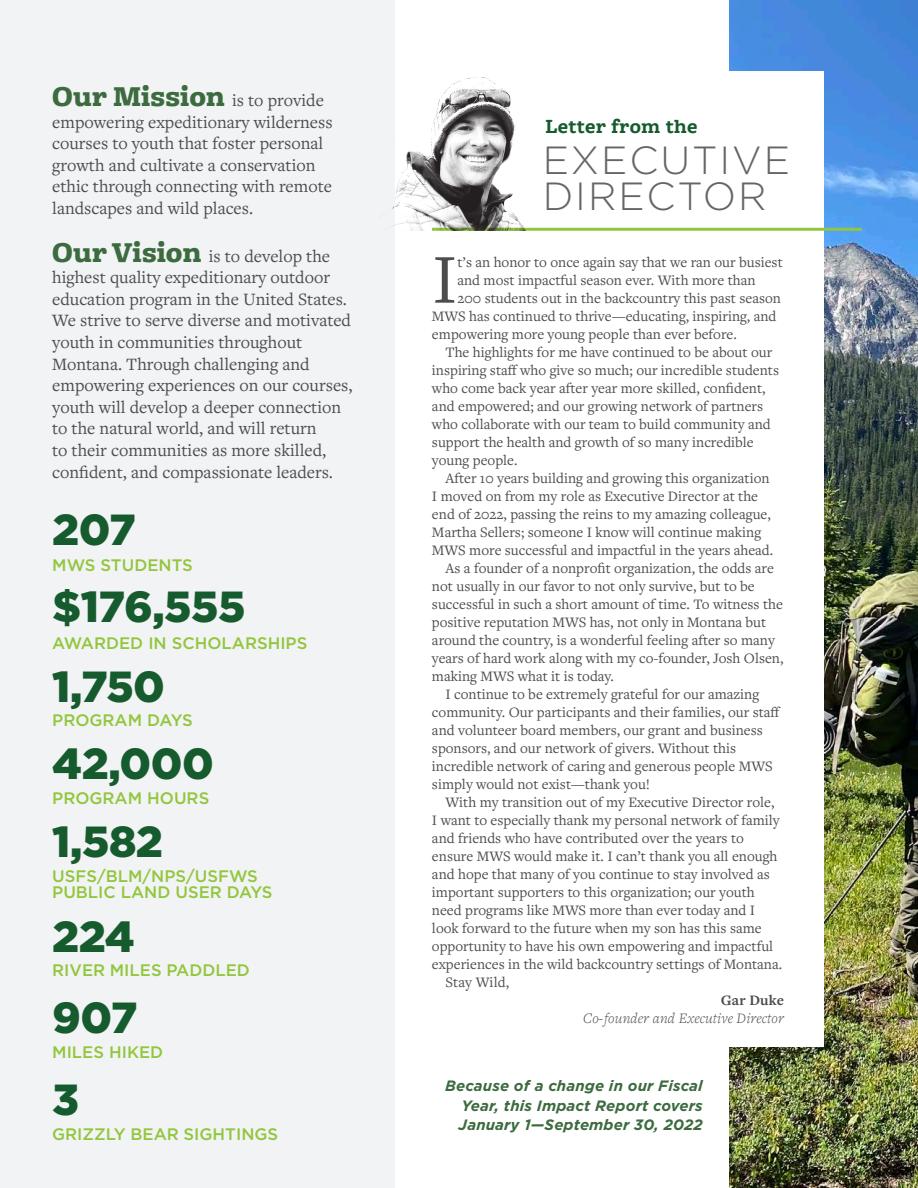
<style>
.page{position:relative;width:918px;height:1188px;background:#fff}
.page>*{position:absolute;margin:0;border:0;box-sizing:border-box;transform-origin:0 0}
.basic_first{font:72.6px "Freight Text Pro";color:#4b4c4d}
.number{font:900 43.5px "Gotham";letter-spacing:-.01em;color:#165b2e}
.Hed_1{font:300 39.3px/36px "Gotham";letter-spacing:.05em;color:#656568}
.Hed_3{font:700 21px "Freight Macro Pro";letter-spacing:.02em;color:#165b2e}
.t1{font:18px/21.6px "Freight Text Pro";color:#4b4c4d}
.stat{font:500 16.65px/16.6px "Gotham";color:#92c63d}
.basic_sans{font:15px/18px "Freight Text Pro";color:#4b4c4d}
.basic_first-2{font:15px "Freight Text Pro";color:#4b4c4d}
.basic_sans-2{font:italic 700 15px/19.8px "Gotham";letter-spacing:.01em;color:#3c6b3f;text-align:justify}
.basic_sans-3{font:italic 300 15px "Freight Text Pro";letter-spacing:.01em;color:#4b4c4d}
.basic_sans-4{font:700 15px "Freight Text Pro";letter-spacing:.01em;color:#4b4c4d}
.s1{font-family:"Freight Macro Pro";font-weight:900;font-size:30px;color:#3c6b3f}
</style>
<div class="page">
<img style="left:729px;top:0;width:189px;height:1188px">
<div style="left:649px;top:72px;width:175px;height:975px;background:#fff"></div>
<div style="left:0;top:0;width:395px;height:1188px;background:#f2f3f4"></div>
<hr style="left:432px;top:228px;width:430px;height:3px;background:#91c63d">
<img style="left:383px;top:77px;width:155px;height:154px">
<p class="t1" style="left:52px;top:89px;width:282px"><span class="s1">Our Mission</span> is to provide empowering expeditionary wilderness courses to youth that foster personal growth and cultivate a conservation ethic through connecting with remote landscapes and wild places.</p>
<p class="t1" style="left:52px;top:244px;width:302px"><span class="s1">Our Vision</span> is to develop the highest quality expeditionary outdoor education program in the United States.<br>We strive to serve diverse and motivated youth in communities throughout Montana. Through challenging and empowering experiences on our courses, youth will develop a deeper connection to the natural world, and will return<br>to their communities as more skilled, confident, and compassionate leaders.</p>
<p class="number" style="left:52px;top:504px;width:85px">207</p>
<p class="stat" style="left:52px;top:556px;width:142px">MWS STUDENTS</p>
<p class="number" style="left:52px;top:582px;width:195px">$176,555</p>
<p class="stat" style="left:52px;top:634px;width:257px">AWARDED IN SCHOLARSHIPS</p>
<p class="number" style="left:52px;top:661px;width:114px">1,750</p>
<p class="stat" style="left:52px;top:712px;width:142px">PROGRAM DAYS</p>
<p class="number" style="left:52px;top:739px;width:163px">42,000</p>
<p class="stat" style="left:52px;top:789px;width:159px">PROGRAM HOURS</p>
<p class="number" style="left:52px;top:816px;width:112px">1,582</p>
<p class="stat" style="left:52px;top:867px;width:222px">USFS/BLM/NPS/USFWS<br>PUBLIC LAND USER DAYS</p>
<p class="number" style="left:52px;top:911px;width:84px">224</p>
<p class="stat" style="left:52px;top:962px;width:199px">RIVER MILES PADDLED</p>
<p class="number" style="left:52px;top:993px;width:87px">907</p>
<p class="stat" style="left:52px;top:1043px;width:113px">MILES HIKED</p>
<p class="number" style="left:52px;top:1074px;width:29px">3</p>
<p class="stat" style="left:52px;top:1125px;width:228px">GRIZZLY BEAR SIGHTINGS</p>
<p class="Hed_3" style="left:545px;top:112px;width:154px">Letter from the</p>
<p class="Hed_1" style="left:543px;top:141px;width:249px">EXECUTIVE<br>DIRECTOR</p>
<p class="basic_first" style="left:432px;top:232px;width:27px">I</p>
<p class="basic_first-2" style="left:457px;top:252px;width:327px">t’s an honor to once again say that we ran our busiest</p>
<p class="basic_first-2" style="left:457px;top:270px;width:300px">and most impactful season ever. With more than</p>
<p class="basic_first-2" style="left:457px;top:288px;width:325px">200 students out in the backcountry this past season</p>
<p class="basic_first-2" style="left:432px;top:306px;width:346px">MWS has continued to thrive—educating, inspiring, and</p>
<p class="basic_first-2" style="left:432px;top:324px;width:306px">empowering more young people than ever before.</p>
<p class="basic_sans" style="left:432px;top:342px;width:349px;text-indent:14px">The highlights for me have continued to be about our inspiring staff who give so much; our incredible students who come back year after year more skilled, confident, and empowered; and our growing network of partners who collaborate with our team to build community and support the health and growth of so many incredible young people.</p>
<p class="basic_sans" style="left:432px;top:468px;width:343px;text-indent:14px">After 10 years building and growing this organization I moved on from my role as Executive Director at the end of 2022, passing the reins to my amazing colleague, Martha Sellers; someone I know will continue making MWS more successful and impactful in the years ahead.</p>
<p class="basic_sans" style="left:432px;top:558px;width:353px;text-indent:14px">As a founder of a nonprofit organization, the odds are not usually in our favor to not only survive, but to be successful in such a short amount of time. To witness the positive reputation MWS has, not only in Montana but around the country, is a wonderful feeling after so many years of hard work along with my co-founder, Josh Olsen, making MWS what it is today.</p>
<p class="basic_sans" style="left:432px;top:684px;width:350px;text-indent:14px">I continue to be extremely grateful for our amazing community. Our participants and their families, our staff and volunteer board members, our grant and business sponsors, and our network of givers. Without this incredible network of caring and generous people MWS simply would not exist—thank you!</p>
<p class="basic_sans" style="left:432px;top:792px;width:352px;text-indent:14px">With my transition out of my Executive Director role, I want to especially thank my personal network of family and friends who have contributed over the years to ensure MWS would make it. I can’t thank you all enough and hope that many of you continue to stay involved as important supporters to this organization; our youth need programs like MWS more than ever today and I look forward to the future when my son has this same opportunity to have his own empowering and impactful experiences in the wild backcountry settings of Montana.</p>
<p class="basic_sans" style="left:445px;top:972px;width:65px">Stay Wild,</p>
<p class="basic_sans-4" style="left:721px;top:990px;width:65px">Gar Duke</p>
<p class="basic_sans-3" style="left:583px;top:1008px;width:202px">Co-founder and Executive Director</p>
<p class="basic_sans-2" style="left:459px;top:1075px;width:246px;text-indent:-13px">Because of a change in our Fiscal Year, this Impact Report covers January 1—September 30, 2022</p>
</div>
